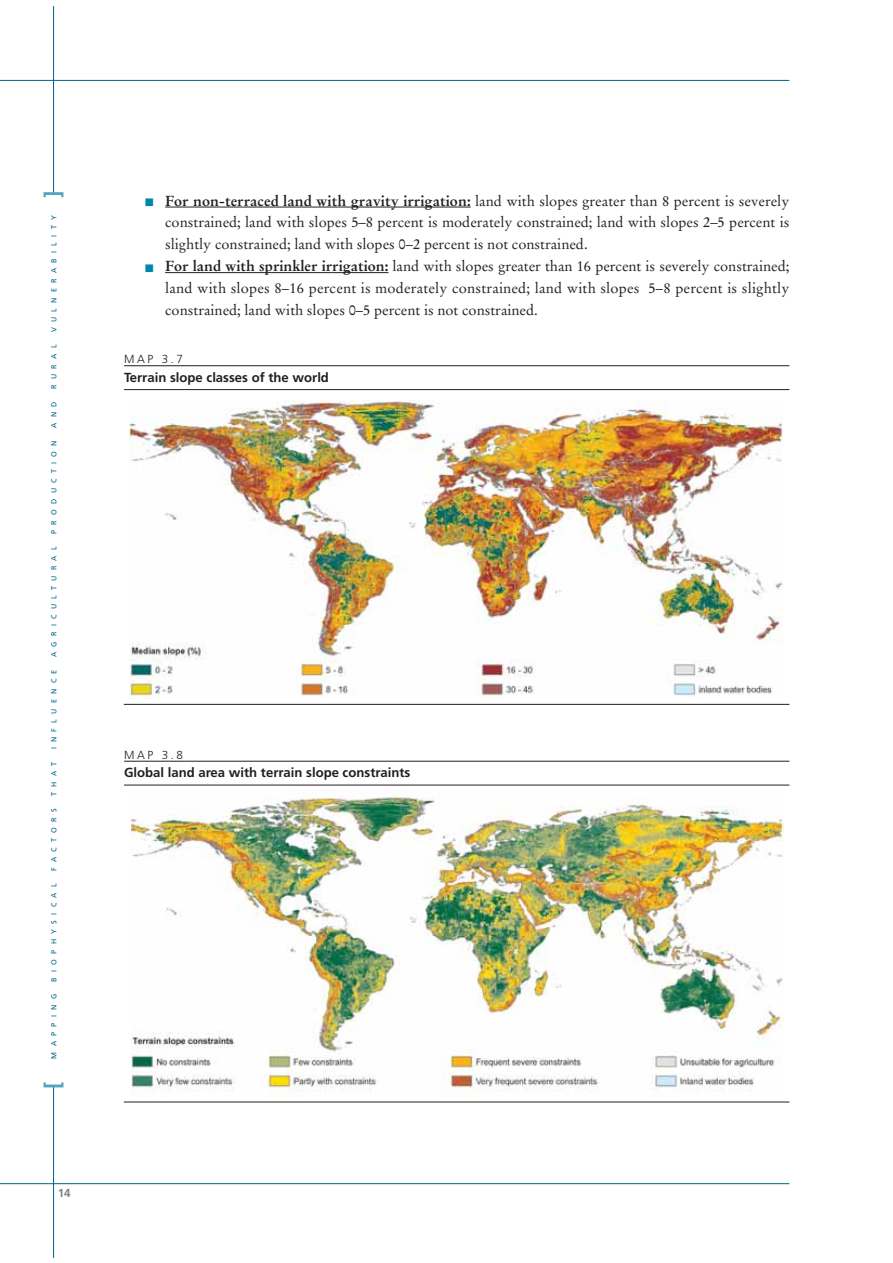
<style>
.page{position:relative;width:893px;height:1263px;background:#fff}
.page>*{position:absolute;margin:0;border:0;box-sizing:border-box;transform-origin:0 0}
.t1{font:700 22.2px "Frutiger";color:#55a2c1}
.t2{font:14.55px/21.9px "Stempel Garamond";color:#231f20}
.t3{font:700 13.05px "Frutiger";color:#231f20}
.t4{font:300 11.7px "Frutiger";letter-spacing:.22em;color:#231f20}
.t5{font:700 11.7px "Frutiger";color:#808285}
.t6{font:7.35px "Frutiger";letter-spacing:.725em;color:#00658c}
.s1{font-weight:700}
</style>
<div class="page">
<hr style="left:165px;top:207px;width:79px;height:1px;background:#231f20">
<hr style="left:244px;top:207px;width:170px;height:1px;background:#231f20">
<hr style="left:414px;top:207px;width:56px;height:1px;background:#231f20">
<hr style="left:165px;top:272px;width:167px;height:1px;background:#231f20">
<hr style="left:332px;top:272px;width:56px;height:1px;background:#231f20">
<hr style="left:0;top:1183px;width:789px;height:1px;background:#00658b">
<hr style="left:0;top:80px;width:789px;height:1px;background:#00658c">
<hr style="left:53px;top:6px;width:1px;height:187px;background:#00658c">
<hr style="left:53px;top:1085px;width:1px;height:172px;background:#00658c">
<hr style="left:124px;top:761px;width:665px;height:1px;background:#231f20">
<hr style="left:124px;top:785px;width:665px;height:1px;background:#231f20">
<img style="left:131px;top:791px;width:652px;height:304px">
<hr style="left:124px;top:1102px;width:665px;height:1px;background:#231f20">
<hr style="left:124px;top:365px;width:665px;height:1px;background:#231f20">
<hr style="left:124px;top:389px;width:665px;height:1px;background:#231f20">
<img style="left:130px;top:401px;width:652px;height:295px">
<hr style="left:124px;top:704px;width:665px;height:1px;background:#231f20">
<h1 class="t1" style="left:44px;top:198px;width:9px;rotate:-90deg">]</h1>
<p class="t6" style="left:51px;top:332px;width:119px;rotate:-90deg">VULNERABILITY</p>
<p class="t6" style="left:51px;top:389px;width:46px;rotate:-90deg">RURAL</p>
<p class="t6" style="left:51px;top:428px;width:28px;rotate:-90deg">AND</p>
<p class="t6" style="left:51px;top:534px;width:95px;rotate:-90deg">PRODUCTION</p>
<p class="t6" style="left:51px;top:657px;width:112px;rotate:-90deg">AGRICULTURAL</p>
<p class="t6" style="left:51px;top:749px;width:81px;rotate:-90deg">INFLUENCE</p>
<p class="t6" style="left:51px;top:796px;width:35px;rotate:-90deg">THAT</p>
<p class="t6" style="left:51px;top:871px;width:64px;rotate:-90deg">FACTORS</p>
<p class="t6" style="left:51px;top:982px;width:100px;rotate:-90deg">BIOPHYSICAL</p>
<p class="t6" style="left:51px;top:1059px;width:66px;rotate:-90deg">MAPPING</p>
<h1 class="t1" style="left:44px;top:1089px;width:9px;rotate:-90deg">[</h1>
<p class="t5" style="left:58px;top:1189px;width:14px">14</p>
<p class="t2" style="left:165px;top:191px;width:626px"><span class="s1">For non-terraced land with gravity irrigation:</span> land with slopes greater than 8 percent is severely constrained; land with slopes 5–8 percent is moderately constrained; land with slopes 2–5 percent is slightly constrained; land with slopes 0–2 percent is not constrained.<br><span class="s1">For land with sprinkler irrigation:</span> land with slopes greater than 16 percent is severely constrained; land with slopes 8–16 percent is moderately constrained; land with slopes 5–8 percent is slightly constrained; land with slopes 0–5 percent is not constrained.</p>
<p class="t4" style="left:124px;top:354px;width:60px">MAP 3.7</p>
<p class="t3" style="left:124px;top:372px;width:206px">Terrain slope classes of the world</p>
<p class="t4" style="left:124px;top:750px;width:60px">MAP 3.8</p>
<p class="t3" style="left:124px;top:767px;width:288px">Global land area with terrain slope constraints</p>
</div>
